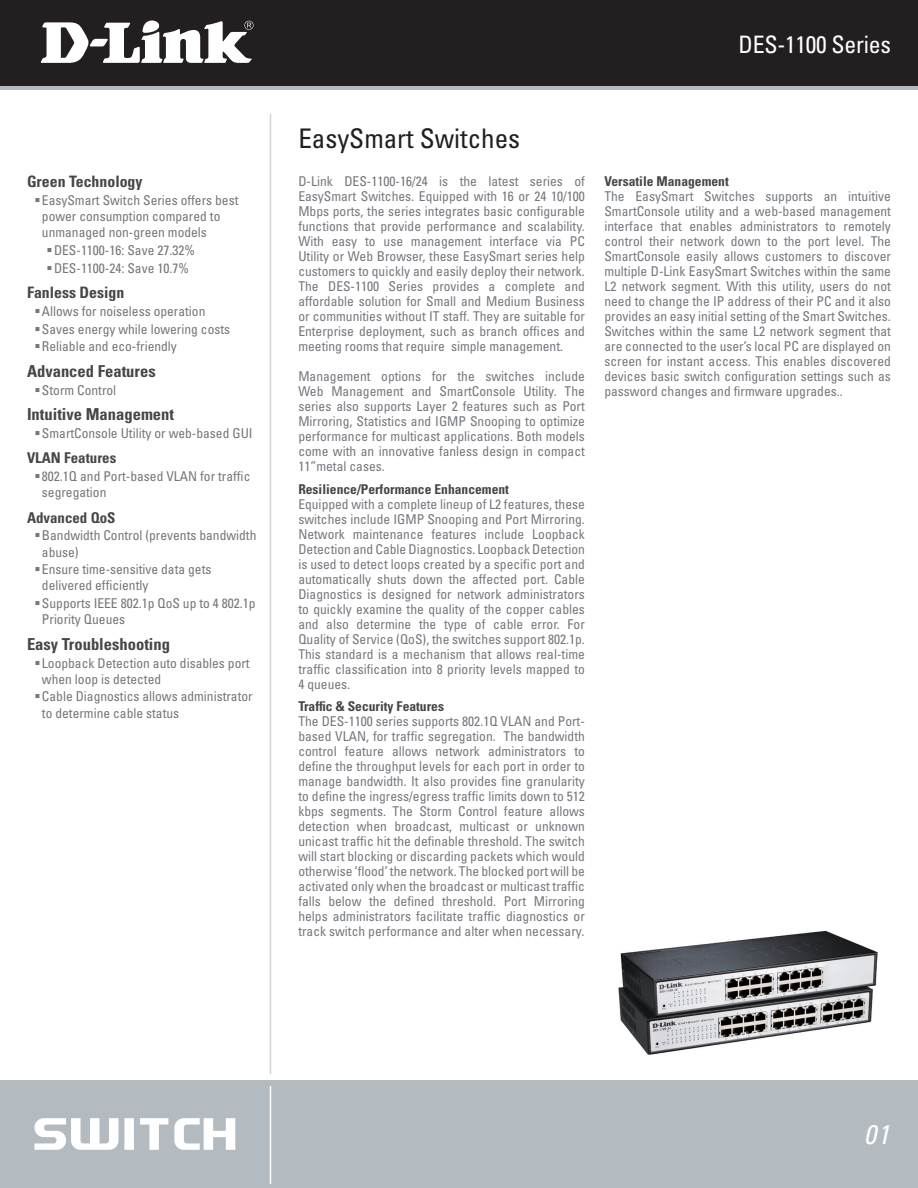
<style>
.page{position:relative;width:918px;height:1188px;background:#fff}
.page>*{position:absolute;margin:0;border:0;box-sizing:border-box;transform-origin:0 0}
.t1{font:condensed 27px "Univers";color:#231f20}
.t2{font:italic condensed 27px "Univers";color:#fff}
.t3{font:condensed 24px "Univers";letter-spacing:-.01em;color:#fff}
.t4{font:700 condensed 16.5px "Univers";color:#454647}
.t5{font:700 condensed 15.75px "Univers";color:#454647}
.t6{font:700 condensed 14.85px "Univers";color:#454647}
.t7{font:condensed 13.5px/15px "Univers";color:#74787d;text-align:justify}
.t8{font:condensed 13.5px/16.2px "Univers";color:#757679}
.t9{font:700 condensed 13.5px "Univers";color:#454647}
</style>
<div class="page">
<div style="left:0;top:1080px;width:918px;height:108px;background:#b3bbc0"></div>
<hr style="left:270px;top:1086px;width:1px;height:98px;background:#fff">
<div style="left:0;top:0;width:918px;height:89px;background:linear-gradient(to right,#b3bbc0,#b3bbc0)"></div>
<div style="left:0;top:0;width:918px;height:85px;background:#231f20"></div>
<svg style="left:41px;top:20px;width:213px;height:43px"></svg>
<hr style="left:270px;top:114px;width:1px;height:960px;background:#d1d2d4">
<svg style="left:34px;top:1118px;width:201px;height:32px"></svg>
<img style="left:618px;top:930px;width:260px;height:125px">
<p class="t5" style="left:27px;top:172px;width:117px">Green Technology</p>
<p class="t8" style="left:42px;top:192px;width:198px">EasySmart Switch Series offers best power consumption compared to unmanaged non-green models</p>
<p class="t8" style="left:54px;top:241px;width:142px;line-height:17.7px">DES-1100-16: Save 27.32%<br>DES-1100-24: Save 10.7%</p>
<p class="t5" style="left:27px;top:283px;width:99px">Fanless Design</p>
<p class="t8" style="left:42px;top:302px;width:190px;line-height:17.7px">Allows for noiseless operation<br>Saves energy while lowering costs<br>Reliable and eco-friendly</p>
<p class="t4" style="left:27px;top:361px;width:130px">Advanced Features</p>
<p class="t8" style="left:42px;top:381px;width:76px">Storm Control</p>
<p class="t4" style="left:27px;top:404px;width:149px">Intuitive Management</p>
<p class="t8" style="left:42px;top:425px;width:212px">SmartConsole Utility or web-based GUI</p>
<p class="t6" style="left:27px;top:449px;width:91px">VLAN Features</p>
<p class="t8" style="left:42px;top:468px;width:210px">802.1Q and Port-based VLAN for traffic segregation</p>
<p class="t6" style="left:27px;top:508px;width:90px">Advanced QoS</p>
<p class="t8" style="left:42px;top:527px;width:216px">Bandwidth Control (prevents bandwidth abuse)</p>
<p class="t8" style="left:42px;top:561px;width:171px">Ensure time-sensitive data gets delivered efficiently</p>
<p class="t8" style="left:42px;top:595px;width:215px">Supports IEEE 802.1p QoS up to 4 802.1p<br>Priority Queues</p>
<p class="t4" style="left:27px;top:634px;width:145px">Easy Troubleshooting</p>
<p class="t8" style="left:42px;top:654px;width:209px">Loopback Detection auto disables port when loop is detected</p>
<p class="t8" style="left:42px;top:688px;width:212px">Cable Diagnostics allows administrator to determine cable status</p>
<h2 class="t3" style="left:739px;top:29px;width:154px">DES-1100 Series</h2>
<h1 class="t1" style="left:298px;top:122px;width:223px">EasySmart Switches</h1>
<p class="t7" style="left:298px;top:174px;width:288px">D-Link DES-1100-16/24 is the latest series of EasySmart Switches. Equipped with 16 or 24 10/100<br>Mbps ports, the series integrates basic configurable functions that provide performance and scalability.<br>With easy to use management interface via PC Utility or Web Browser, these EasySmart series help customers to quickly and easily deploy their network.<br>The DES-1100 Series provides a complete and affordable solution for Small and Medium Business or communities without IT staff. They are suitable for Enterprise deployment, such as branch offices and meeting rooms that require simple management.</p>
<p class="t7" style="left:298px;top:369px;width:288px">Management options for the switches include Web Management and SmartConsole Utility. The series also supports Layer 2 features such as Port Mirroring, Statistics and IGMP Snooping to optimize performance for multicast applications. Both models come with an innovative fanless design in compact 11”metal cases.</p>
<p class="t9" style="left:298px;top:481px;width:212px">Resilience/Performance Enhancement</p>
<p class="t7" style="left:298px;top:496px;width:288px">Equipped with a complete lineup of L2 features, these switches include IGMP Snooping and Port Mirroring.<br>Network maintenance features include Loopback Detection and Cable Diagnostics. Loopback Detection is used to detect loops created by a specific port and automatically shuts down the affected port. Cable Diagnostics is designed for network administrators to quickly examine the quality of the copper cables and also determine the type of cable error. For Quality of Service (QoS), the switches support 802.1p.<br>This standard is a mechanism that allows real-time traffic classification into 8 priority levels mapped to 4 queues.</p>
<p class="t9" style="left:298px;top:698px;width:147px">Traffic &amp; Security Features</p>
<p class="t7" style="left:298px;top:714px;width:288px">The DES-1100 series supports 802.1Q VLAN and Port&shy;based VLAN, for traffic segregation. The bandwidth control feature allows network administrators to define the throughput levels for each port in order to manage bandwidth. It also provides fine granularity to define the ingress/egress traffic limits down to 512 kbps segments. The Storm Control feature allows detection when broadcast, multicast or unknown unicast traffic hit the definable threshold. The switch will start blocking or discarding packets which would otherwise ‘flood’ the network. The blocked port will be activated only when the broadcast or multicast traffic falls below the defined threshold. Port Mirroring helps administrators facilitate traffic diagnostics or track switch performance and alter when necessary.</p>
<p class="t9" style="left:604px;top:173px;width:126px">Versatile Management</p>
<p class="t7" style="left:604px;top:189px;width:288px">The EasySmart Switches supports an intuitive SmartConsole utility and a web-based management interface that enables administrators to remotely control their network down to the port level. The SmartConsole easily allows customers to discover multiple D-Link EasySmart Switches within the same L2 network segment. With this utility, users do not need to change the IP address of their PC and it also provides an easy initial setting of the Smart Switches.<br>Switches within the same L2 network segment that are connected to the user’s local PC are displayed on screen for instant access. This enables discovered devices basic switch configuration settings such as password changes and firmware upgrades..</p>
<h1 class="t2" style="left:864px;top:1118px;width:27px">01</h1>
</div>
